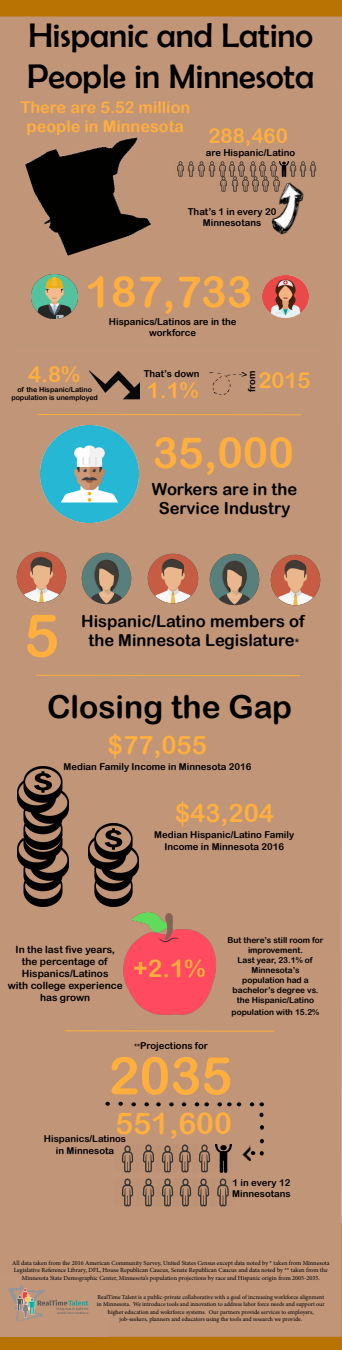
<style>
.page{position:relative;width:342px;height:1350px;background:#fff}
.page>*{position:absolute;margin:0;border:0;box-sizing:border-box;transform-origin:0 0}
.t1{font:59px "Arial Rounded MT Bold";color:#ffaf3e}
.t2{font:52px "Arial Rounded MT Bold";color:#ffaf3e}
.t3{font:43px "Arial Rounded MT Bold";color:#ffaf3e}
.t4{font:34.25px "Berlin Sans FB";color:#000}
.t5{font:31.75px "Arial Rounded MT Bold";color:#000}
.t6{font:30px "Arial Rounded MT Bold";color:#ffaf3e}
.t7{font:25.5px "Arial Rounded MT Bold";color:#ffaf3e}
.t8{font:24.5px "Arial Rounded MT Bold";color:#ffaf3e}
.t9{font:22px "Arial Rounded MT Bold";color:#ffaf3e}
.t10{font:20.5px "Arial Rounded MT Bold";color:#ffaf3e}
.t11{font:16.5px/19.8px "Arial Rounded MT Bold";color:#000;text-align:center}
.t12{font:16.25px "Arial Rounded MT Bold";color:#ffaf3e}
.t13{font:10px "Arial Rounded MT Bold";color:#000}
.t14{font:9.5px "Arial Rounded MT Bold";color:#000}
.t15{font:8.25px "Arial Rounded MT Bold";color:#000}
.t16{font:7px "Arial Rounded MT Bold";color:#000}
.t17{font:6.25px/7.5px "Minion Pro";color:#000;text-align:center}
.t18{font:6px/7.2px "Minion Pro";letter-spacing:-.005em;color:#000;text-align:center}
.s1{font-size:10px}
.s2{font-size:7px}
</style>
<div class="page">
<div style="left:0;top:1224px;width:342px;height:126px;background:#b97302"></div>
<div style="left:0;top:0;width:342px;height:81px;background:#b97302"></div>
<div style="left:0;top:16px;width:342px;height:1321px;background:#c19578"></div>
<img style="left:173px;top:161px;width:11px;height:16px">
<img style="left:184px;top:161px;width:11px;height:16px">
<img style="left:195px;top:161px;width:10px;height:16px">
<img style="left:205px;top:161px;width:10px;height:16px">
<img style="left:215px;top:161px;width:13px;height:31px">
<img style="left:225px;top:161px;width:10px;height:16px">
<img style="left:235px;top:161px;width:11px;height:16px">
<img style="left:259px;top:161px;width:8px;height:16px">
<img style="left:267px;top:161px;width:19px;height:16px">
<img style="left:246px;top:161px;width:13px;height:16px">
<img style="left:286px;top:161px;width:10px;height:16px">
<img style="left:296px;top:161px;width:10px;height:16px">
<img style="left:306px;top:161px;width:13px;height:16px">
<img style="left:228px;top:177px;width:11px;height:15px">
<img style="left:239px;top:177px;width:10px;height:15px">
<img style="left:24px;top:124px;width:141px;height:135px">
<img style="left:249px;top:177px;width:10px;height:15px">
<img style="left:259px;top:177px;width:10px;height:15px">
<img style="left:269px;top:177px;width:14px;height:3px">
<img style="left:263px;top:180px;width:48px;height:56px">
<img style="left:32px;top:274px;width:46px;height:45px">
<img style="left:262px;top:275px;width:46px;height:43px">
<hr style="left:13px;top:345px;width:312px;height:1px;background:#b99876">
<img style="left:89px;top:353px;width:50px;height:61px">
<img style="left:209px;top:371px;width:37px;height:25px">
<hr style="left:121px;top:250px;width:98px;height:1px;background:#b99876">
<img style="left:105px;top:898px;width:128px;height:129px">
<img style="left:88px;top:823px;width:51px;height:83px">
<img style="left:18px;top:849px;width:50px;height:57px">
<img style="left:18px;top:766px;width:50px;height:83px">
<img style="left:16px;top:551px;width:51px;height:51px">
<img style="left:81px;top:552px;width:50px;height:52px">
<img style="left:148px;top:553px;width:50px;height:51px">
<img style="left:209px;top:553px;width:50px;height:52px">
<img style="left:270px;top:555px;width:50px;height:50px">
<hr style="left:14px;top:674px;width:311px;height:1px;background:#b99876">
<img style="left:40px;top:425px;width:98px;height:98px">
<svg style="left:35px;top:674px;width:265px;height:2px"></svg>
<svg style="left:37px;top:414px;width:265px;height:2px"></svg>
<svg style="left:64px;top:1030px;width:211px;height:2px"></svg>
<img style="left:115px;top:1145px;width:21px;height:27px">
<img style="left:136px;top:1145px;width:19px;height:27px">
<img style="left:180px;top:1145px;width:12px;height:27px">
<img style="left:192px;top:1145px;width:39px;height:27px">
<img style="left:155px;top:1145px;width:25px;height:27px">
<img style="left:115px;top:1179px;width:21px;height:27px">
<img style="left:136px;top:1179px;width:19px;height:27px">
<img style="left:155px;top:1179px;width:18px;height:27px">
<img style="left:173px;top:1179px;width:18px;height:27px">
<img style="left:191px;top:1179px;width:20px;height:27px">
<img style="left:211px;top:1179px;width:24px;height:27px">
<svg style="left:105px;top:1102px;width:5px;height:4px"></svg>
<svg style="left:118px;top:1102px;width:5px;height:4px"></svg>
<svg style="left:131px;top:1102px;width:5px;height:4px"></svg>
<svg style="left:144px;top:1102px;width:5px;height:4px"></svg>
<svg style="left:156px;top:1102px;width:5px;height:4px"></svg>
<svg style="left:169px;top:1102px;width:4px;height:4px"></svg>
<svg style="left:181px;top:1102px;width:5px;height:4px"></svg>
<svg style="left:194px;top:1102px;width:15px;height:4px"></svg>
<svg style="left:217px;top:1102px;width:24px;height:4px"></svg>
<svg style="left:249px;top:1102px;width:15px;height:4px"></svg>
<svg style="left:260px;top:1139px;width:4px;height:4px"></svg>
<svg style="left:259px;top:1113px;width:4px;height:4px"></svg>
<svg style="left:260px;top:1125px;width:4px;height:5px"></svg>
<svg style="left:250px;top:1151px;width:13px;height:5px"></svg>
<img style="left:241px;top:1145px;width:9px;height:16px">
<img style="left:1px;top:1276px;width:107px;height:61px">
<p class="t4" style="left:28px;top:16px;width:286px">Hispanic and Latino</p>
<p class="t4" style="left:27px;top:58px;width:288px">People in Minnesota</p>
<p class="t10" style="left:208px;top:123px;width:81px">288,460</p>
<p class="t14" style="left:206px;top:147px;width:91px">are Hispanic/Latino</p>
<p class="t12" style="left:20px;top:97px;width:171px">There are 5.52 million</p>
<p class="t12" style="left:27px;top:117px;width:159px">people in Minnesota</p>
<p class="t14" style="left:188px;top:206px;width:90px">That’s 1 in every 20</p>
<p class="t14" style="left:203px;top:217px;width:60px">Minnesotans</p>
<p class="t3" style="left:85px;top:266px;width:168px">187,733</p>
<p class="t14" style="left:109px;top:316px;width:129px">Hispanics/Latinos are in the</p>
<p class="t14" style="left:149px;top:327px;width:48px">workforce</p>
<p class="t9" style="left:28px;top:361px;width:53px">4.8%</p>
<p class="t16" style="left:17px;top:385px;width:76px">of the Hispanic/Latino</p>
<p class="t16" style="left:11px;top:394px;width:88px">population is unemployed</p>
<p class="t14" style="left:143px;top:368px;width:57px">That’s down</p>
<p class="t14" style="left:246px;top:392px;width:23px;rotate:-90deg">from</p>
<p class="t9" style="left:258px;top:367px;width:54px">2015</p>
<p class="t9" style="left:147px;top:377px;width:53px">1.1%</p>
<p class="t3" style="left:152px;top:427px;width:143px">35,000</p>
<p class="t11" style="left:152px;top:479px;width:147px">Workers are in the<br>Service Industry</p>
<p class="t1" style="left:24px;top:601px;width:37px">5</p>
<p class="t11" style="left:81px;top:611px;width:225px">Hispanic/Latino members of the Minnesota Legislature<span class="s1">*</span></p>
<p class="t5" style="left:47px;top:688px;width:246px">Closing the Gap</p>
<p class="t14" style="left:63px;top:761px;width:189px">Median Family Income in Minnesota 2016</p>
<p class="t7" style="left:108px;top:729px;width:100px">$77,055</p>
<p class="t7" style="left:175px;top:798px;width:100px">$43,204</p>
<p class="t14" style="left:154px;top:829px;width:141px">Median Hispanic/Latino Family</p>
<p class="t14" style="left:164px;top:841px;width:121px">Income in Minnesota 2016</p>
<p class="t13" style="left:16px;top:943px;width:101px">In the last five years,</p>
<p class="t13" style="left:22px;top:955px;width:87px">the percentage of</p>
<p class="t13" style="left:22px;top:967px;width:88px">Hispanics/Latinos</p>
<p class="t13" style="left:8px;top:979px;width:116px">with college experience</p>
<p class="t13" style="left:40px;top:991px;width:52px">has grown</p>
<p class="t8" style="left:133px;top:954px;width:73px">+2.1%</p>
<p class="t14" style="left:134px;top:1040px;width:75px"><span class="s2">**</span>Projections for</p>
<p class="t15" style="left:227px;top:935px;width:97px">But there’s still room for</p>
<p class="t15" style="left:248px;top:945px;width:56px">improvement.</p>
<p class="t15" style="left:237px;top:955px;width:76px">Last year, 23.1% of</p>
<p class="t15" style="left:251px;top:965px;width:49px">Minnesota’s</p>
<p class="t15" style="left:242px;top:975px;width:68px">population had a</p>
<p class="t15" style="left:232px;top:985px;width:87px">bachelor’s degree vs.</p>
<p class="t15" style="left:237px;top:995px;width:79px">the Hispanic/Latino</p>
<p class="t15" style="left:231px;top:1007px;width:89px">population with 15.2%</p>
<p class="t2" style="left:108px;top:1045px;width:125px">2035</p>
<p class="t6" style="left:115px;top:1105px;width:118px">551,600</p>
<p class="t14" style="left:44px;top:1133px;width:84px">Hispanics/Latinos</p>
<p class="t14" style="left:56px;top:1145px;width:60px">in Minnesota</p>
<p class="t14" style="left:232px;top:1177px;width:59px">1 in every 12</p>
<p class="t14" style="left:232px;top:1188px;width:60px">Minnesotans</p>
<p class="t17" style="left:12px;top:1259px;width:318px">All data taken from the 2016 American Community Survey, United States Census except data noted by * taken from Minnesota</p>
<p class="t17" style="left:14px;top:1266px;width:315px">Legislative Reference Library, DFL, House Republican Caucus, Senate Republican Caucus and data noted by ** taken from the<br>Minnesota State Demographic Center, Minnesota’s population projections by race and Hispanic origin from 2005-2035.</p>
<p class="t18" style="left:97px;top:1294px;width:229px">RealTime Talent is a public-private collaborative with a goal of increasing workforce alignment in Minnesota. We introduce tools and innovation to address labor force needs and support our higher education and wokrforce systems. Our partners provide services to employers,</p>
<p class="t18" style="left:119px;top:1315px;width:184px">job-seekers, planners and educators using the tools and research we provide.</p>
</div>
